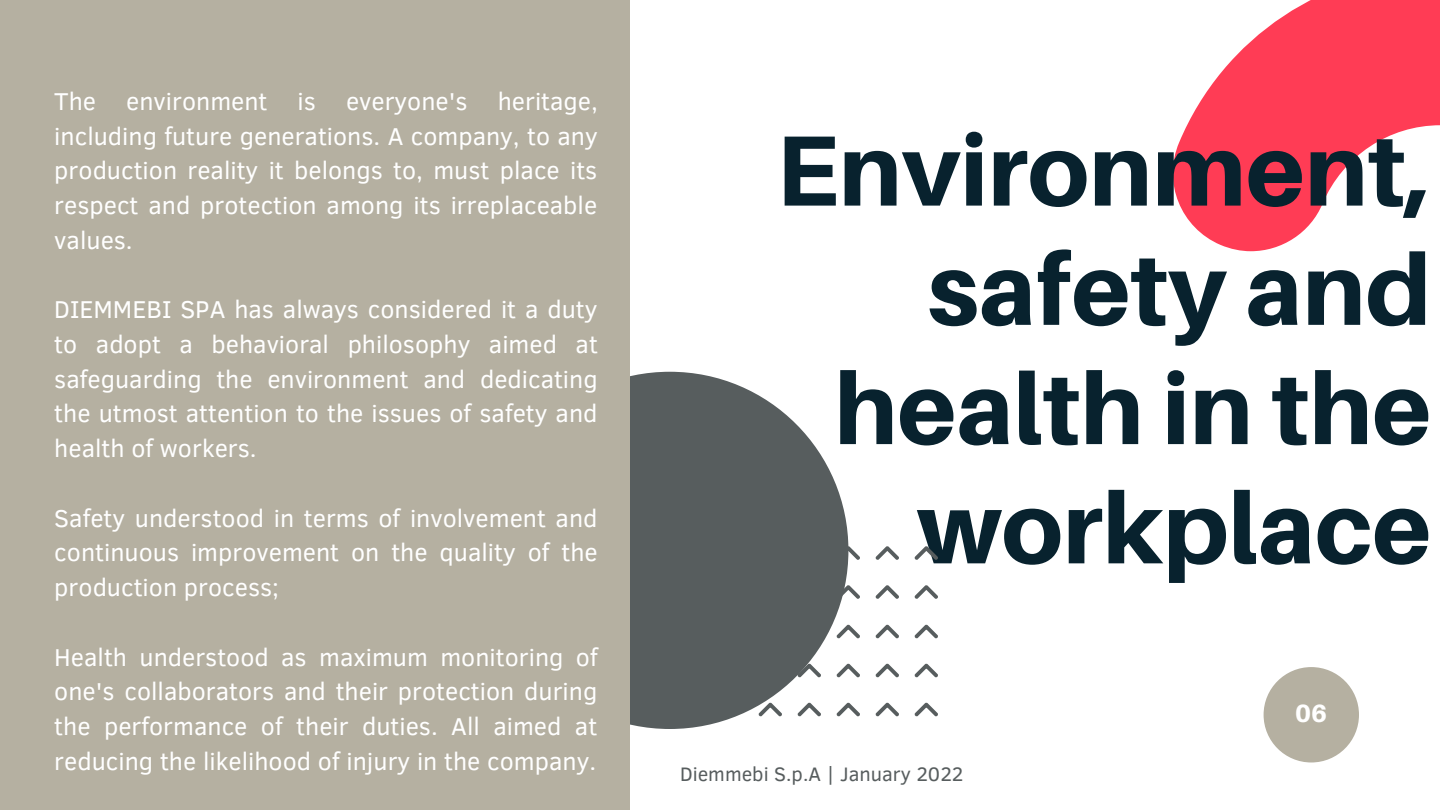
<style>
.page{position:relative;width:1440px;height:810px;background:#fff}
.page>*{position:absolute;margin:0;border:0;box-sizing:border-box;transform-origin:0 0}
.t1{font:800 100px/119.2px "Aileron";color:#08222e;text-align:right}
.t2{font:25px/34.7px "Clear Sans";color:#fff;text-align:justify}
.t3{font:800 25px "Aileron";color:#fff}
.t4{font:20px "Clear Sans";color:#575d5e}
</style>
<div class="page">
<div style="left:1264px;top:667px;width:95px;height:95px;background:#b5b0a1;border-radius:50%"></div>
<div style="left:491px;top:372px;width:357px;height:357px;background:#575d5e;border-radius:50%"></div>
<svg style="left:1173px;top:0;width:267px;height:251px;fill:#ff3c55"></svg>
<div style="left:0;top:0;width:630px;height:810px;background:#b5b0a1"></div>
<svg style="left:757px;top:703px;width:25px;height:14px"></svg>
<svg style="left:796px;top:664px;width:25px;height:14px"></svg>
<svg style="left:797px;top:703px;width:24px;height:14px"></svg>
<svg style="left:848px;top:546px;width:12px;height:15px"></svg>
<svg style="left:841px;top:585px;width:19px;height:15px"></svg>
<svg style="left:836px;top:625px;width:24px;height:14px"></svg>
<svg style="left:836px;top:664px;width:24px;height:14px"></svg>
<svg style="left:836px;top:703px;width:24px;height:14px"></svg>
<svg style="left:875px;top:546px;width:24px;height:14px"></svg>
<svg style="left:875px;top:585px;width:24px;height:14px"></svg>
<svg style="left:875px;top:625px;width:24px;height:14px"></svg>
<svg style="left:875px;top:664px;width:24px;height:14px"></svg>
<svg style="left:875px;top:703px;width:24px;height:14px"></svg>
<svg style="left:914px;top:546px;width:24px;height:14px"></svg>
<svg style="left:914px;top:585px;width:24px;height:14px"></svg>
<svg style="left:914px;top:625px;width:24px;height:14px"></svg>
<svg style="left:914px;top:664px;width:24px;height:14px"></svg>
<svg style="left:914px;top:703px;width:24px;height:14px"></svg>
<p class="t2" style="left:54px;top:82px;width:545px">The environment is everyone's heritage, including future generations. A company, to any production reality it belongs to, must place its respect and protection among its irreplaceable values.</p>
<p class="t2" style="left:54px;top:291px;width:545px">DIEMMEBI SPA has always considered it a duty to adopt a behavioral philosophy aimed at safeguarding the environment and dedicating the utmost attention to the issues of safety and health of workers.</p>
<p class="t2" style="left:54px;top:499px;width:545px">Safety understood in terms of involvement and continuous improvement on the quality of the production process;</p>
<p class="t2" style="left:54px;top:638px;width:545px">Health understood as maximum monitoring of one's collaborators and their protection during the performance of their duties. All aimed at reducing the likelihood of injury in the company.</p>
<h1 class="t1" style="left:776px;top:109px;width:656px">Environment, safety and health in the workplace</h1>
<p class="t4" style="left:680px;top:760px;width:285px">Diemmebi S.p.A | January 2022</p>
<p class="t3" style="left:1295px;top:698px;width:34px">06</p>
</div>
